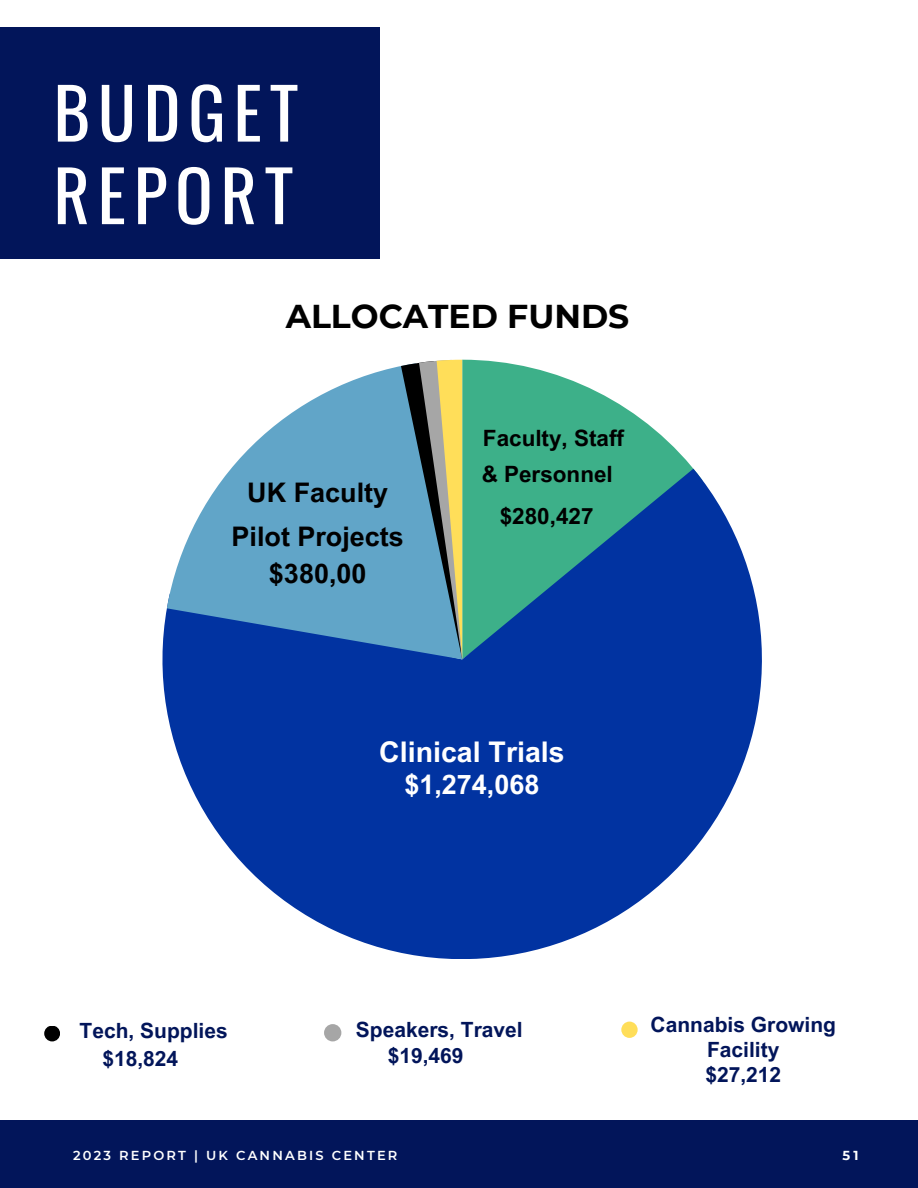
<style>
.page{position:relative;width:918px;height:1188px;background:#fff}
.page>*{position:absolute;margin:0;border:0;box-sizing:border-box;transform-origin:0 0}
.t1{font:70.05px/82.5px "Oswald";letter-spacing:.11em;color:#fff}
.t2{font:700 33px "Montserrat";color:#000}
.t3{font:700 28.5px "Arial MT Pro";color:#fff}
.t4{font:700 27px/43.8px "Arial MT Pro";color:#000001;text-align:center}
.t5{font:700 27px "Arial MT Pro";color:#fff}
.t6{font:700 22.5px/36px "Arial MT Pro";color:#000}
.t7{font:700 21px/24.8px "Arial MT Pro";color:#02155a;text-align:center}
.t8{font:600 13.05px "Montserrat";letter-spacing:.17em;color:#fff}
.t9{font:700 13.05px "Montserrat";color:#fff}
</style>
<div class="page">
<div style="left:0;top:28px;width:380px;height:230px;background:#02155a"></div>
<div style="left:0;top:1120px;width:918px;height:68px;background:#02155a"></div>
<svg style="left:462px;top:360px;width:232px;height:109px;fill:#3db089"></svg>
<svg style="left:163px;top:469px;width:599px;height:490px;fill:#0133a1"></svg>
<svg style="left:167px;top:366px;width:234px;height:293px;fill:#61a5c8"></svg>
<svg style="left:401px;top:360px;width:61px;height:299px;background:#7c968d"></svg>
<div style="left:621px;top:1022px;width:17px;height:16px;background:#ffde59;border-radius:50%"></div>
<div style="left:324px;top:1024px;width:17px;height:17px;background:#a6a6a6;border-radius:50%"></div>
<div style="left:44px;top:1026px;width:16px;height:15px;background:#000;border-radius:50%"></div>
<p class="t1" style="left:53px;top:69px;width:247px">BUDGET<br>REPORT</p>
<p class="t2" style="left:286px;top:296px;width:345px">ALLOCATED FUNDS</p>
<p class="t4" style="left:232px;top:474px;width:174px">UK Faculty<br>Pilot Projects</p>
<p class="t4" style="left:269px;top:555px;width:99px">$380,00</p>
<p class="t6" style="left:482px;top:423px;width:144px">Faculty, Staff &amp; Personnel</p>
<p class="t6" style="left:500px;top:500px;width:95px">$280,427</p>
<p class="t7" style="left:80px;top:1021px;width:150px">Tech, Supplies</p>
<p class="t7" style="left:102px;top:1049px;width:77px">$18,824</p>
<p class="t3" style="left:379px;top:741px;width:187px">Clinical Trials</p>
<p class="t5" style="left:404px;top:774px;width:137px">$1,274,068</p>
<p class="t7" style="left:356px;top:1020px;width:168px">Speakers, Travel</p>
<p class="t7" style="left:388px;top:1046px;width:77px">$19,469</p>
<p class="t7" style="left:651px;top:1015px;width:187px">Cannabis Growing<br>Facility</p>
<p class="t7" style="left:705px;top:1065px;width:77px">$27,212</p>
<p class="t8" style="left:73px;top:1147px;width:326px">2023 REPORT | UK CANNABIS CENTER</p>
<p class="t9" style="left:842px;top:1147px;width:18px">51</p>
</div>
